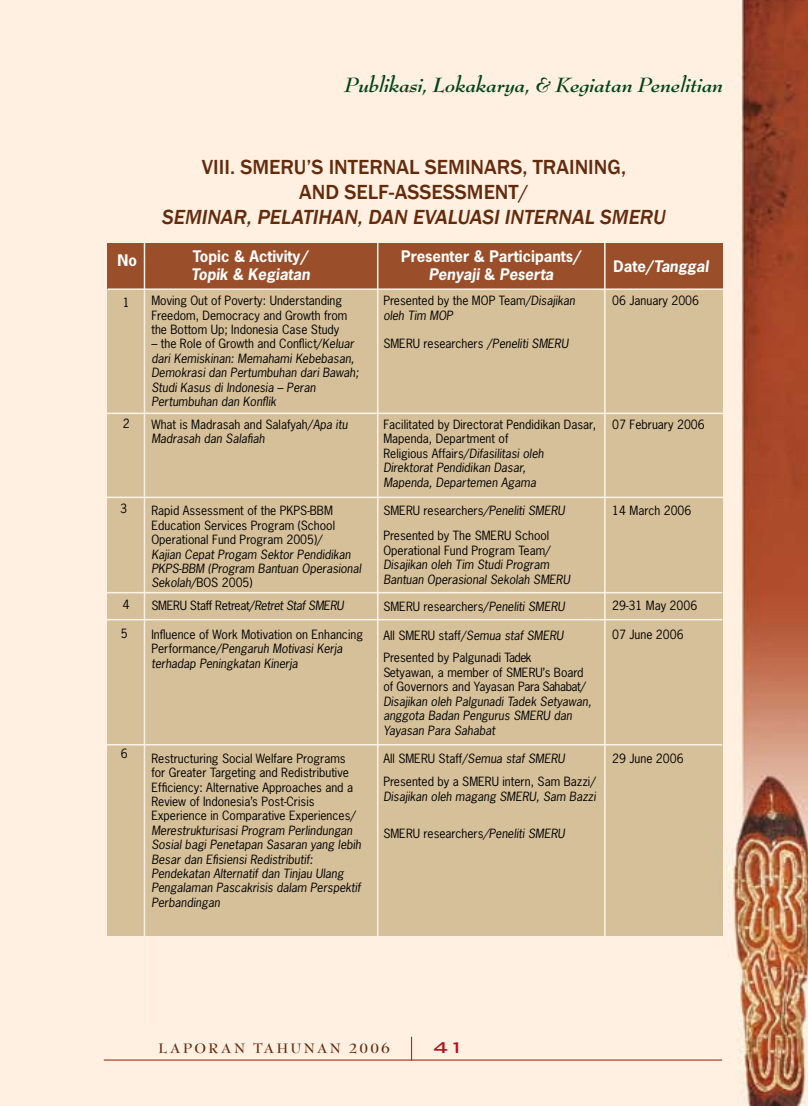
<style>
.page{position:relative;width:808px;height:1106px;background:#fff}
.page>*{position:absolute;margin:0;border:0;box-sizing:border-box;transform-origin:0 0}
.t1{font:italic 700 22.5px "Bernhard Modern Std";color:#004319}
.t2{font:500 21px/25.2px "Franklin Gothic";color:#632a0b;text-align:center}
.t3{font:italic 500 21px "Franklin Gothic";color:#632a0b}
.t4{font:500 21px "Bank Gothic BT";color:#b6101d}
.t5{font:700 15px/18px "News Gothic Std";color:#fff;text-align:center}
.t6{font:italic 700 15px "News Gothic Std";color:#fff}
.t7{font:700 15px "Bernhard Modern Std";letter-spacing:.15em;color:#632a0b}
.t8{font:12px/14.4px "News Gothic Std";color:#000}
.t9{font:italic 12px/14.4px "News Gothic Std";color:#000}
.t10{font:12px "News Gothic Std";letter-spacing:-.025em;color:#000}
.s1{font-style:italic}
.s2{font-style:normal}
</style>
<div class="page">
<img style="left:0;top:0;width:808px;height:1106px">
<hr style="left:104px;top:1059px;width:618px;height:1px;background:#a2301c">
<svg style="left:411px;top:1036px;width:1px;height:23px"></svg>
<div style="left:107px;top:243px;width:615px;height:692px;background:#d6c09a"></div>
<div style="left:107px;top:243px;width:615px;height:46px;background:#9a4f2a"></div>
<hr style="left:144px;top:236px;width:1px;height:788px;background:#f8eee2">
<hr style="left:108px;top:288px;width:615px;height:2px;background:#fff4e5">
<hr style="left:377px;top:241px;width:1px;height:783px;background:#fff4e5">
<hr style="left:604px;top:236px;width:1px;height:788px;background:#fff4e5">
<hr style="left:107px;top:496px;width:616px;height:2px;background:#fff4e5">
<hr style="left:106px;top:592px;width:616px;height:1px;background:#fff4e5">
<hr style="left:100px;top:412px;width:627px;height:2px;background:#fff4e5">
<hr style="left:106px;top:619px;width:616px;height:1px;background:#fff4e5">
<hr style="left:106px;top:744px;width:616px;height:1px;background:#fff4e5">
<h1 class="t1" style="left:344px;top:72px;width:380px">Publikasi, Lokakarya, &amp; Kegiatan Penelitian</h1>
<p class="t5" style="left:118px;top:251px;width:21px">No</p>
<p class="t8" style="left:123px;top:295px;width:8px">1</p>
<p class="t8" style="left:123px;top:416px;width:8px">2</p>
<p class="t8" style="left:120px;top:501px;width:8px">3</p>
<p class="t8" style="left:123px;top:597px;width:8px">4</p>
<p class="t8" style="left:121px;top:626px;width:8px">5</p>
<p class="t8" style="left:121px;top:745px;width:8px">6</p>
<h2 class="t2" style="left:202px;top:154px;width:426px">VIII. SMERU’S INTERNAL SEMINARS, TRAINING,<br>AND SELF-ASSESSMENT/</h2>
<h2 class="t3" style="left:162px;top:204px;width:221px">SEMINAR, PELATIHAN, dan</h2>
<h2 class="t3" style="left:413px;top:204px;width:254px">EVALUASI INTERNAL SMERU</h2>
<p class="t5" style="left:193px;top:247px;width:117px">Topic &amp; Activity/</p>
<p class="t6" style="left:191px;top:265px;width:120px">Topik &amp; Kegiatan</p>
<p class="t5" style="left:401px;top:247px;width:181px">Presenter &amp; Participants/<br><span class="s1">Penyaji</span> &amp; <span class="s1">Peserta</span></p>
<p class="t6" style="left:613px;top:256px;width:97px"><span class="s2">Date/</span>Tanggal</p>
<p class="t8" style="left:151px;top:293px;width:197px">Moving Out of Poverty: Understanding<br>Freedom, Democracy and Growth from the Bottom Up; Indonesia Case Study</p>
<p class="t9" style="left:151px;top:337px;width:209px"><span class="s2">– the Role of Growth and Conflict/</span>Keluar dari Kemiskinan: Memahami Kebebasan, Demokrasi dan Pertumbuhan dari Bawah; Studi Kasus di Indonesia – Peran Pertumbuhan dan Konflik</p>
<p class="t8" style="left:151px;top:417px;width:198px">What is Madrasah and Salafyah/<span class="s1">Apa itu<br>Madrasah dan Salafiah</span></p>
<p class="t8" style="left:151px;top:503px;width:185px">Rapid Assessment of the PKPS-BBM<br>Education Services Program (School<br>Operational Fund Program 2005)/</p>
<p class="t9" style="left:151px;top:547px;width:211px">Kajian Cepat Progam Sektor Pendidikan<br>PKPS-BBM (Program Bantuan Operasional<br>Sekolah<span class="s2">/BOS 2005)</span></p>
<p class="t10" style="left:151px;top:598px;width:194px">SMERU Staff Retreat/<span class="s1">Retret Staf SMERU</span></p>
<p class="t8" style="left:151px;top:627px;width:213px">Influence of Work Motivation on Enhancing<br>Performance/<span class="s1">Pengaruh Motivasi Kerja terhadap Peningkatan Kinerja</span></p>
<p class="t8" style="left:151px;top:751px;width:206px">Restructuring Social Welfare Programs for Greater Targeting and Redistributive Efficiency: Alternative Approaches and a Review of Indonesia’s Post-Crisis Experience in Comparative Experiences/</p>
<p class="t9" style="left:151px;top:823px;width:211px">Merestrukturisasi Program Perlindungan Sosial bagi Penetapan Sasaran yang lebih Besar dan Efisiensi Redistributif:<br>Pendekatan Alternatif dan Tinjau Ulang Pengalaman Pascakrisis dalam Perspektif Perbandingan</p>
<p class="t8" style="left:383px;top:293px;width:193px">Presented by the MOP Team/<span class="s1">Disajikan oleh Tim MOP</span></p>
<p class="t8" style="left:383px;top:336px;width:187px">SMERU researchers /<span class="s1">Peneliti SMERU</span></p>
<p class="t8" style="left:612px;top:293px;width:88px">06 January 2006</p>
<p class="t8" style="left:383px;top:417px;width:214px">Facilitated by Directorat Pendidikan Dasar, Mapenda, Department of<br>Religious Affairs/<span class="s1">Difasilitasi oleh Direktorat Pendidikan Dasar,<br>Mapenda, Departemen Agama</span></p>
<p class="t8" style="left:383px;top:498px;width:183px;line-height:25px">SMERU researchers<span class="s1">/Peneliti SMERU<br></span>Presented by The SMERU School</p>
<p class="t8" style="left:383px;top:543px;width:169px">Operational Fund Program Team/</p>
<p class="t9" style="left:383px;top:557px;width:188px">Disajikan oleh Tim Studi Program<br>Bantuan Operasional Sekolah SMERU</p>
<p class="t8" style="left:383px;top:599px;width:183px">SMERU researchers/<span class="s1">Peneliti SMERU</span></p>
<p class="t8" style="left:383px;top:623px;width:182px;line-height:23px">All SMERU staff/<span class="s1">Semua staf SMERU<br></span>Presented by Palgunadi Tadek</p>
<p class="t8" style="left:383px;top:665px;width:204px">Setyawan, a member of SMERU’s Board of Governors and Yayasan Para Sahabat/</p>
<p class="t9" style="left:383px;top:694px;width:210px">Disajikan oleh Palgunadi Tadek Setyawan, anggota Badan Pengurus SMERU dan<br>Yayasan Para Sahabat</p>
<p class="t8" style="left:383px;top:747px;width:214px;line-height:23px">All SMERU Staff/<span class="s1">Semua staf SMERU<br></span>Presented by a SMERU intern, Sam Bazzi/</p>
<p class="t9" style="left:383px;top:789px;width:214px">Disajikan oleh magang SMERU, Sam Bazzi</p>
<p class="t8" style="left:383px;top:826px;width:183px">SMERU researchers<span class="s1">/Peneliti SMERU</span></p>
<p class="t8" style="left:612px;top:417px;width:94px">07 February 2006</p>
<p class="t8" style="left:612px;top:503px;width:81px">14 March 2006</p>
<p class="t8" style="left:612px;top:598px;width:87px">29-31 May 2006</p>
<p class="t8" style="left:612px;top:627px;width:73px">07 June 2006</p>
<p class="t8" style="left:612px;top:750px;width:73px">29 June 2006</p>
<p class="t7" style="left:158px;top:1040px;width:233px">LAPORAN TAHUNAN 2006</p>
<h2 class="t4" style="left:432px;top:1035px;width:14px">41</h2>
</div>
